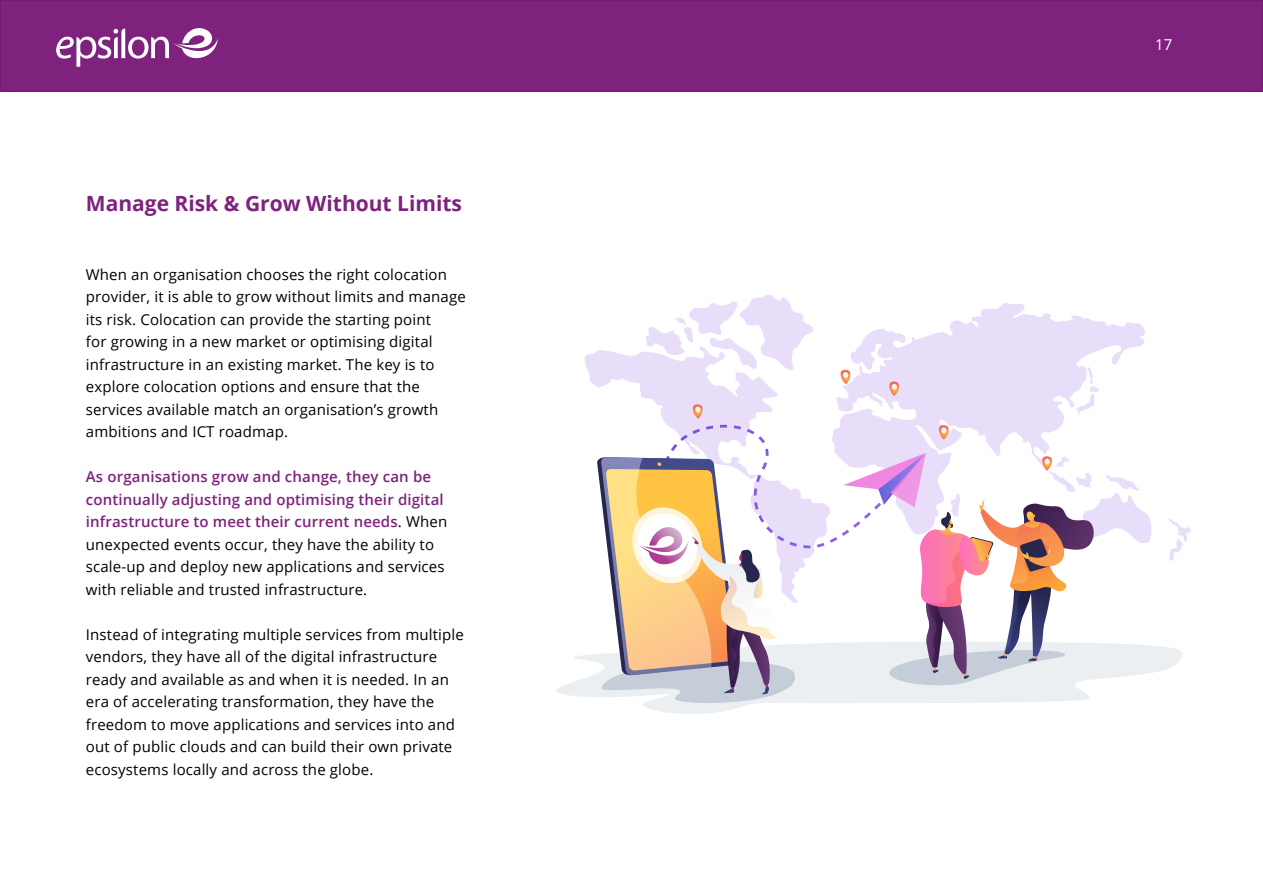
<style>
.page{position:relative;width:1263px;height:893px;background:#fff}
.page>*{position:absolute;margin:0;border:0;box-sizing:border-box;transform-origin:0 0}
.t1{font:700 21px "Open Sans";color:#7e227d}
.t2{font:15px/22.5px "Open Sans";letter-spacing:.01em;color:#000}
.t3{font:15px "Open Sans";color:#fff}
.s1{font-weight:600;color:#7e227d}
</style>
<div class="page">
<div style="left:0;top:0;width:1263px;height:91px;background:#7e227d"></div>
<div style="left:0;top:0;width:1263px;height:92px;border:1px solid #6c1b6b"></div>
<svg style="left:56px;top:28px;width:162px;height:39px"></svg>
<svg style="left:556px;top:646px;width:626px;height:68px"></svg>
<svg style="left:1169px;top:519px;width:21px;height:42px"></svg>
<svg style="left:836px;top:303px;width:309px;height:122px;fill:#e8defa"></svg>
<svg style="left:646px;top:295px;width:167px;height:51px"></svg>
<svg style="left:585px;top:346px;width:213px;height:79px;fill:#e8defa"></svg>
<svg style="left:692px;top:404px;width:11px;height:15px"></svg>
<svg style="left:839px;top:370px;width:12px;height:14px"></svg>
<svg style="left:888px;top:381px;width:12px;height:15px"></svg>
<svg style="left:597px;top:425px;width:555px;height:281px"></svg>
<h1 class="t1" style="left:86px;top:189px;width:378px">Manage Risk &amp; Grow Without Limits</h1>
<p class="t2" style="left:86px;top:263px;width:381px">When an organisation chooses the right colocation provider, it is able to grow without limits and manage its risk. Colocation can provide the starting point<br>for growing in a new market or optimising digital infrastructure in an existing market. The key is to explore colocation options and ensure that the services available match an organisation’s growth ambitions and ICT roadmap.</p>
<p class="t2" style="left:86px;top:465px;width:363px"><span class="s1">As organisations grow and change, they can be continually adjusting and optimising their digital infrastructure to meet their current needs</span>. When unexpected events occur, they have the ability to scale-up and deploy new applications and services with reliable and trusted infrastructure.</p>
<p class="t2" style="left:86px;top:623px;width:380px">Instead of integrating multiple services from multiple vendors, they have all of the digital infrastructure ready and available as and when it is needed. In an era of accelerating transformation, they have the freedom to move applications and services into and out of public clouds and can build their own private ecosystems locally and across the globe.</p>
<p class="t3" style="left:1155px;top:34px;width:19px">17</p>
</div>
